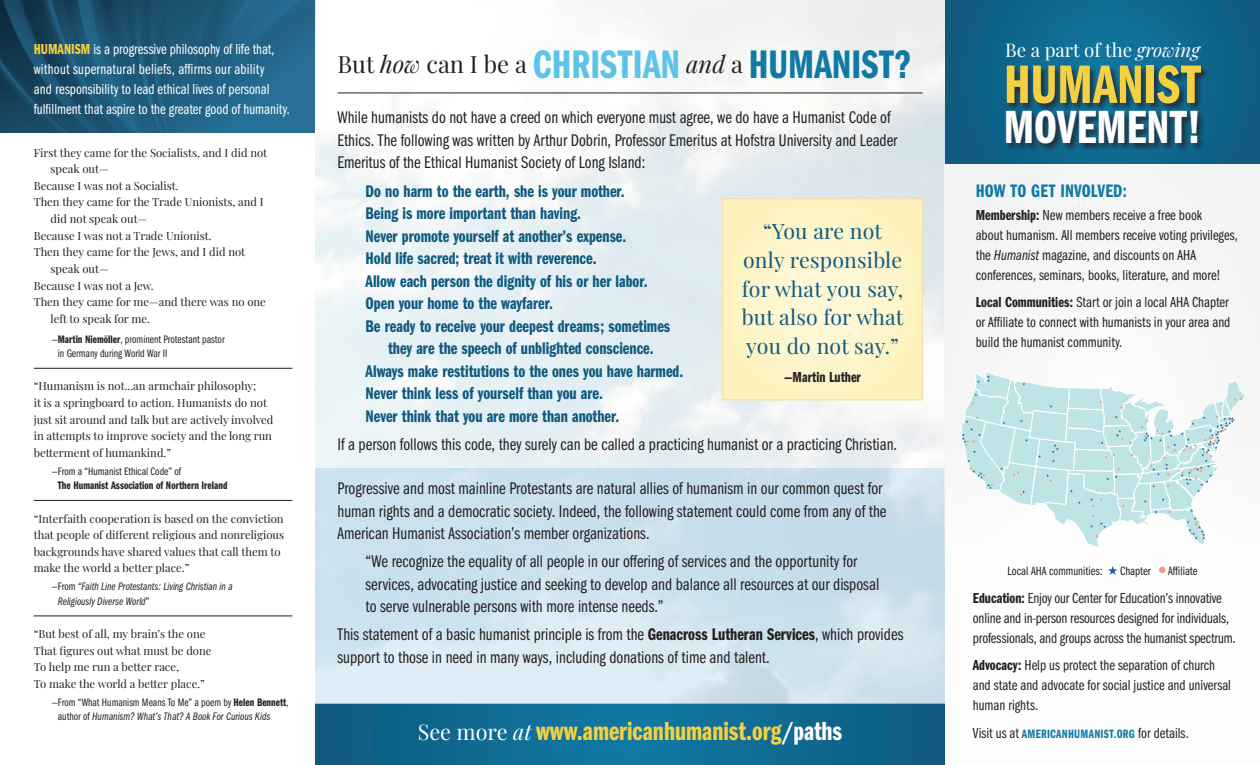
<style>
.page{position:relative;width:1260px;height:765px;background:#fff}
.page>*{position:absolute;margin:0;border:0;box-sizing:border-box;transform-origin:0 0}
.t1{font:56px "Franklin Gothic URW Com Dem";color:#f4d043}
.t2{font:48.25px "Franklin Gothic URW Com Dem";color:#fff}
.t3{font:27px "Franklin Gothic URW Com Dem";color:#f4d043}
.t4{font:23.75px "Playfair Display";color:#231f20}
.quote{font:21.25px/28.8px "Playfair Display";letter-spacing:.01em;color:#0f5a7e;text-align:center}
.t5{font:18.75px "Playfair Display";color:#fff}
.t6{font:18.75px "Franklin Gothic URW Com Dem";letter-spacing:.01em;color:#107aa5}
.T{font:17.5px/22.5px "Franklin Gothic URW Com Boo";color:#231f20}
.T-2{font:17.5px/22.5px "Franklin Gothic URW Com Dem";color:#0f5a7e;text-align:center}
.t7{font:15px/20px "Franklin Gothic URW Com Boo";color:#231f20}
.t8{font:15px/20px "Franklin Gothic URW Com Boo";color:#fff}
.quote-2{font:15px "Franklin Gothic URW Com Dem";color:#231f20}
.t9{font:12.5px "Franklin Gothic URW Com Boo";color:#231f20}
.quote-3{font:11.25px/16.6px "Playfair Display";color:#231f20}
.quote_source{font:11.25px/14.1px "Franklin Gothic URW Com Boo";color:#231f20}
.quote_source-2{font:11.25px/14.1px "Franklin Gothic URW Com Boo Ita";color:#231f20}
.quote_source-3{font:11.25px/14.1px "Franklin Gothic URW Com Dem";color:#231f20}
.s1{font-family:"Franklin Gothic URW Com Dem";color:#f4d043}
.s2{font-family:"Franklin Gothic URW Com Dem"}
.s3{font-family:"Franklin Gothic URW Com Boo"}
.s4{font-family:"Franklin Gothic URW Com Boo Ita"}
.s5{font-style:italic}
.s6{font-family:"Franklin Gothic URW Com Dem";font-size:41.25px;color:#5dc3e9}
.s7{font-family:"Franklin Gothic URW Com Dem";font-size:41.25px;color:#107aa5}
.s8{font-family:"Playfair Display";font-size:21.62px;color:#fff}
.s9{font-family:"Playfair Display";font-style:italic;font-size:21.62px;color:#fff}
.s10{color:#fff}
.s11{font-family:"Franklin Gothic URW Com Dem";font-size:12.5px;color:#107aa5}
</style>
<div class="page">
<svg style="left:315px;top:704px;width:630px;height:61px;background:#0f6991"></svg>
<svg style="left:0;top:0;width:315px;height:132px;background:#1e5979"></svg>
<hr style="left:34px;top:368px;width:258px;height:1px;background:#231f20">
<hr style="left:34px;top:500px;width:258px;height:1px;background:#231f20">
<hr style="left:34px;top:616px;width:258px;height:1px;background:#231f20">
<hr style="left:338px;top:93px;width:584px;height:1px;background:#231f20">
<svg style="left:724px;top:200px;width:197px;height:198px;background:#fdf4c7"></svg>
<div style="left:722px;top:198px;width:201px;height:202px;border:1px solid #f2deac"></div>
<div style="left:315px;top:468px;width:630px;height:236px;background:linear-gradient(to bottom,#c5ddea,#d8e9f2)"></div>
<svg style="left:945px;top:0;width:315px;height:165px;background:#11658b"></svg>
<div style="left:1005px;top:64px;width:205px;height:88px;background:#231f20;opacity:.75"></div>
<svg style="left:1108px;top:566px;width:9px;height:9px"></svg>
<div style="left:1159px;top:567px;width:7px;height:6px;background:#f6977a;border-radius:50%"></div>
<svg style="left:961px;top:174px;width:285px;height:373px"></svg>
<p class="t8" style="left:34px;top:39px;width:258px"><span class="s1">HUMANISM</span> is a progressive philosophy of life that, without supernatural beliefs, affirms our ability<br>and responsibility to lead ethical lives of personal fulfillment that aspire to the greater good of humanity.</p>
<p class="quote-3" style="left:51px;top:143px;width:218px;text-indent:-17px">First they came for the Socialists, and I did not speak out—</p>
<p class="quote-3" style="left:34px;top:176px;width:146px">Because I was not a Socialist.</p>
<p class="quote-3" style="left:51px;top:193px;width:215px;text-indent:-17px">Then they came for the Trade Unionists, and I did not speak out—</p>
<p class="quote-3" style="left:34px;top:226px;width:179px">Because I was not a Trade Unionist.</p>
<p class="quote-3" style="left:51px;top:243px;width:196px;text-indent:-17px">Then they came for the Jews, and I did not speak out—</p>
<p class="quote-3" style="left:34px;top:276px;width:122px">Because I was not a Jew.</p>
<p class="quote-3" style="left:51px;top:293px;width:217px;text-indent:-17px">Then they came for me—and there was no one left to speak for me.</p>
<p class="quote_source" style="left:58px;top:331px;width:168px;text-indent:-6px">—<span class="s2">Martin Niemöller</span>, prominent Protestant pastor in Germany during World War II</p>
<p class="quote-3" style="left:34px;top:377px;width:241px">“Humanism is not...an armchair philosophy;<br>it is a springboard to action. Humanists do not just sit around and talk but are actively involved in attempts to improve society and the long run betterment of humankind.”</p>
<p class="quote_source-3" style="left:58px;top:463px;width:171px;text-indent:-6px"><span class="s3">—From a “Humanist Ethical Code” of<br></span>The Humanist Association of Northern Ireland</p>
<p class="quote-3" style="left:34px;top:509px;width:252px">“Interfaith cooperation is based on the conviction that people of different religious and nonreligious backgrounds have shared values that call them to make the world a better place.”</p>
<p class="quote_source-2" style="left:58px;top:580px;width:176px;text-indent:-6px"><span class="s3">—From</span> “Faith Line Protestants: Living Christian in a<br>Religiously Diverse World<span class="s3">”</span></p>
<p class="quote-3" style="left:34px;top:625px;width:179px">“But best of all, my brain’s the one<br>That figures out what must be done<br>To help me run a better race,<br>To make the world a better place.”</p>
<p class="quote_source" style="left:58px;top:695px;width:232px;text-indent:-6px">—From “What Humanism Means To Me” a poem by <span class="s2">Helen Bennett</span>, author of <span class="s4">Humanism? What’s That? A Book For Curious Kids</span></p>
<p class="t4" style="left:338px;top:46px;width:575px">But <span class="s5">how</span> can I be a <span class="s6">CHRISTIAN</span> <span class="s5">and</span> a <span class="s7">HUMANIST?</span></p>
<p class="T" style="left:338px;top:106px;width:561px">While humanists do not have a creed on which everyone must agree, we do have a Humanist Code of<br>Ethics. The following was written by Arthur Dobrin, Professor Emeritus at Hofstra University and Leader<br>Emeritus of the Ethical Humanist Society of Long Island:</p>
<p class="T-2" style="left:366px;top:179px;width:261px">Do no harm to the earth, she is your mother.</p>
<p class="T-2" style="left:366px;top:201px;width:217px">Being is more important than having.</p>
<p class="T-2" style="left:366px;top:224px;width:262px">Never promote yourself at another’s expense.</p>
<p class="T-2" style="left:366px;top:246px;width:232px">Hold life sacred; treat it with reverence.</p>
<p class="T-2" style="left:366px;top:269px;width:284px">Allow each person the dignity of his or her labor.</p>
<p class="T-2" style="left:366px;top:291px;width:189px">Open your home to the wayfarer.</p>
<p class="T-2" style="left:366px;top:314px;width:306px">Be ready to receive your deepest dreams; sometimes they are the speech of unblighted conscience.</p>
<p class="T-2" style="left:366px;top:359px;width:319px">Always make restitutions to the ones you have harmed.</p>
<p class="T-2" style="left:366px;top:381px;width:239px">Never think less of yourself than you are.</p>
<p class="T-2" style="left:366px;top:404px;width:255px">Never think that you are more than another.</p>
<p class="T" style="left:338px;top:432px;width:561px">If a person follows this code, they surely can be called a practicing humanist or a practicing Christian.</p>
<p class="quote" style="left:742px;top:215px;width:163px">“You are not only responsible for what you say, but also for what you do not say.”</p>
<p class="quote-2" style="left:784px;top:367px;width:78px">—Martin Luther</p>
<p class="T" style="left:338px;top:476px;width:550px">Progressive and most mainline Protestants are natural allies of humanism in our common quest for human rights and a democratic society. Indeed, the following statement could come from any of the<br>American Humanist Association’s member organizations.</p>
<p class="T" style="left:366px;top:549px;width:515px">“We recognize the equality of all people in our offering of services and the opportunity for services, advocating justice and seeking to develop and balance all resources at our disposal to serve vulnerable persons with more intense needs.”</p>
<p class="T" style="left:338px;top:623px;width:568px">This statement of a basic humanist principle is from the <span class="s2">Genacross Lutheran Services</span>, which provides support to those in need in many ways, including donations of time and talent.</p>
<p class="t3" style="left:418px;top:712px;width:426px"><span class="s8">See more</span> <span class="s9">at</span> www.americanhumanist.org<span class="s10">/paths</span></p>
<p class="t5" style="left:1005px;top:35px;width:196px">Be a part of the <span class="s5">growing</span></p>
<p class="t1" style="left:1004px;top:45px;width:199px">HUMANIST</p>
<p class="t2" style="left:1004px;top:93px;width:199px">MOVEMENT!</p>
<p class="t6" style="left:976px;top:178px;width:153px">HOW TO GET INVOLVED:</p>
<p class="t7" style="left:976px;top:204px;width:264px"><span class="s2">Membership:</span> New members receive a free book<br>about humanism. All members receive voting privileges, the <span class="s4">Humanist</span> magazine, and discounts on AHA conferences, seminars, books, literature, and more!</p>
<p class="t7" style="left:976px;top:291px;width:256px;text-align:justify"><span class="s2">Local Communities:</span> Start or join a local AHA Chapter or Affiliate to connect with humanists in your area and build the humanist community.</p>
<p class="t9" style="left:1007px;top:562px;width:97px">Local AHA communities:</p>
<p class="t9" style="left:1120px;top:562px;width:32px">Chapter</p>
<p class="t9" style="left:1168px;top:562px;width:31px">Affiliate</p>
<p class="t7" style="left:973px;top:587px;width:264px"><span class="s2">Education:</span> Enjoy our Center for Education’s innovative online and in-person resources designed for individuals, professionals, and groups across the humanist spectrum.</p>
<p class="t7" style="left:973px;top:655px;width:260px"><span class="s2">Advocacy:</span> Help us protect the separation of church and state and advocate for social justice and universal human rights.</p>
<p class="t7" style="left:973px;top:722px;width:217px">Visit us at <span class="s11">AMERICANHUMANIST.ORG</span> for details.</p>
</div>
